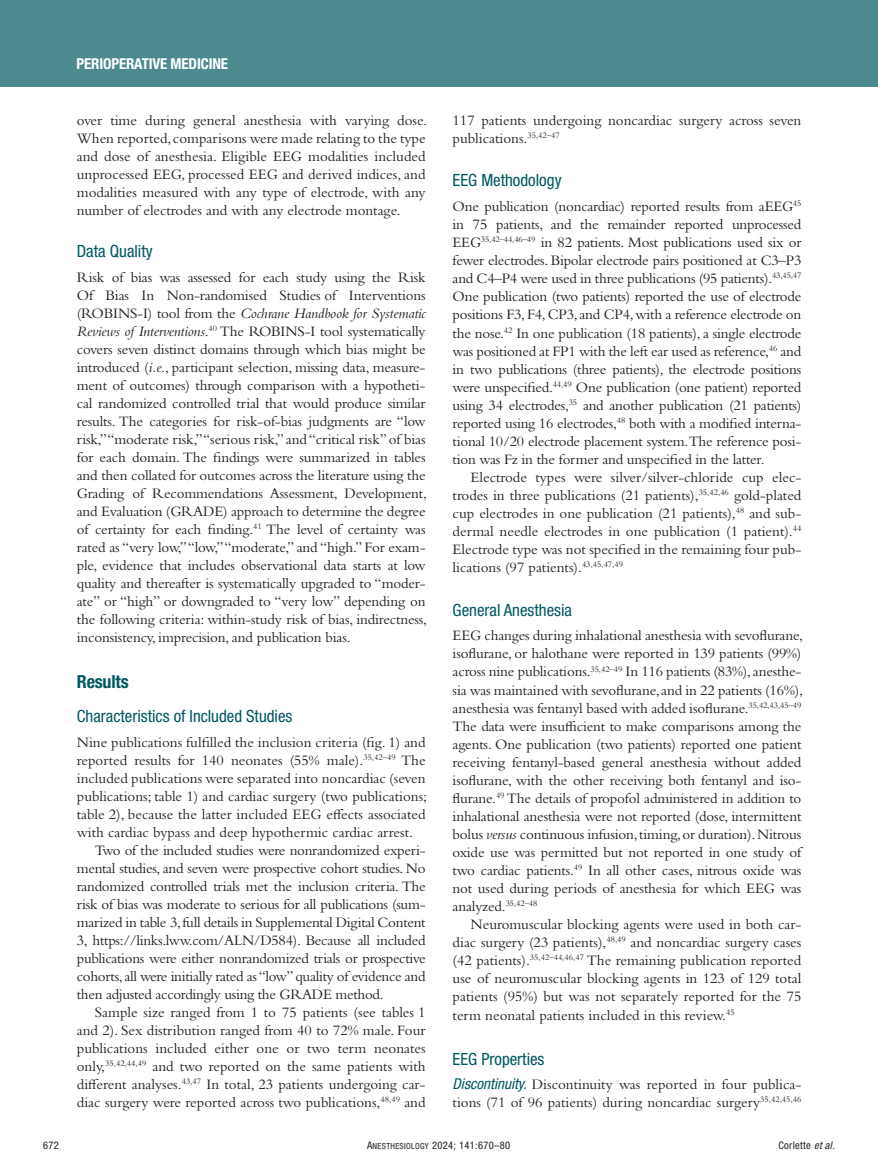
<style>
.page{position:relative;width:878px;height:1175px;background:#fff}
.page>*{position:absolute;margin:0;border:0;box-sizing:border-box;transform-origin:0 0}
.t1{font:700 condensed 18px "Helvetica Neue LT Std";color:#005861}
.t2{font:condensed 16.8px "Helvetica Neue LT Std";color:#005861}
.t3{font:15px/18px "Bembo Std";color:#231f20;text-align:justify}
.t4{font:15px "Bembo Std";letter-spacing:-.02em;color:#231f20}
.t5{font:700 condensed 15px "Helvetica Neue LT Std";letter-spacing:-.01em;color:#fff}
.t6{font:condensed 10.5px "Helvetica Neue LT Std";letter-spacing:.03em;color:#231f20}
.s1{font-style:italic}
.s2{font-family:"Helvetica Neue LT Std";font-style:italic;font-stretch:condensed;color:#005861}
.s3{font-family:"Helvetica Neue LT Std Cn SC800";font-stretch:normal}
.s4{font-family:"Helvetica Neue LT Std Cn SC800";font-stretch:normal;font-size:8.4px}
</style>
<div class="page">
<div style="left:0;top:0;width:878px;height:86px;background:#4d8a90"></div>
<p class="t5" style="left:77px;top:54px;width:153px">PERIOPERATIVE MEDICINE</p>
<p class="t3" style="left:77px;top:111px;width:352px">over time during general anesthesia with varying dose.<br>When reported, comparisons were made relating to the type and dose of anesthesia. Eligible EEG modalities included unprocessed EEG, processed EEG and derived indices, and modalities measured with any type of electrode, with any number of electrodes and with any electrode montage.</p>
<p class="t2" style="left:77px;top:241px;width:77px">Data Quality</p>
<p class="t3" style="left:77px;top:267px;width:352px">Risk of bias was assessed for each study using the Risk Of Bias In Non-randomised Studies of Interventions (ROBINS-I) tool from the <span class="s1">Cochrane Handbook for Systematic Reviews of Interventions</span>.<sup>40</sup> The ROBINS-I tool systematically covers seven distinct domains through which bias might be introduced (<span class="s1">i.e.</span>, participant selection, missing data, measure&shy;ment of outcomes) through comparison with a hypotheti&shy;cal randomized controlled trial that would produce similar results. The categories for risk-of-bias judgments are “low risk,” “moderate risk,” “serious risk,” and “critical risk” of bias for each domain. The findings were summarized in tables and then collated for outcomes across the literature using the Grading of Recommendations Assessment, Development, and Evaluation (GRADE) approach to determine the degree of certainty for each finding.<sup>41</sup> The level of certainty was rated as “very low,” “low,” “moderate,” and “high.” For exam&shy;ple, evidence that includes observational data starts at low quality and thereafter is systematically upgraded to “moder&shy;ate” or “high” or downgraded to “very low” depending on the following criteria: within-study risk of bias, indirectness, inconsistency, imprecision, and publication bias.</p>
<p class="t1" style="left:77px;top:671px;width:53px">RESULTS</p>
<p class="t2" style="left:77px;top:706px;width:217px">Characteristics of Included Studies</p>
<p class="t3" style="left:77px;top:733px;width:350px">Nine publications fulfilled the inclusion criteria (fig. 1) and</p>
<p class="t3" style="left:77px;top:751px;width:350px">reported results for 140 neonates (55% male).<sup>35,42–49</sup> The</p>
<p class="t3" style="left:77px;top:769px;width:350px">included publications were separated into noncardiac (seven</p>
<p class="t3" style="left:77px;top:787px;width:352px">publications; table 1) and cardiac surgery (two publications;</p>
<p class="t3" style="left:77px;top:805px;width:350px">table 2), because the latter included EEG effects associated</p>
<p class="t3" style="left:77px;top:823px;width:337px">with cardiac bypass and deep hypothermic cardiac arrest.</p>
<p class="t4" style="left:95px;top:841px;width:332px">Two of the included studies were nonrandomized experi-</p>
<p class="t4" style="left:77px;top:859px;width:350px">mental studies, and seven were prospective cohort studies. No</p>
<p class="t4" style="left:77px;top:877px;width:350px">randomized controlled trials met the inclusion criteria. The</p>
<p class="t4" style="left:77px;top:895px;width:350px">risk of bias was moderate to serious for all publications (sum-</p>
<p class="t4" style="left:77px;top:913px;width:350px">marized in table 3, full details in Supplemental Digital Content</p>
<p class="t4" style="left:77px;top:931px;width:350px">3, https://links.lww.com/ALN/D584). Because all included</p>
<p class="t4" style="left:77px;top:949px;width:350px">publications were either nonrandomized trials or prospective</p>
<p class="t4" style="left:77px;top:967px;width:350px">cohorts, all were initially rated as “low” quality of evidence and</p>
<p class="t4" style="left:77px;top:985px;width:308px">then adjusted accordingly using the GRADE method.</p>
<p class="t3" style="left:95px;top:1003px;width:332px">Sample size ranged from 1 to 75 patients (see tables 1</p>
<p class="t3" style="left:77px;top:1021px;width:350px">and 2). Sex distribution ranged from 40 to 72% male. Four</p>
<p class="t3" style="left:77px;top:1039px;width:350px">publications included either one or two term neonates</p>
<p class="t3" style="left:77px;top:1057px;width:350px">only,<sup>35,42,44,49</sup> and two reported on the same patients with</p>
<p class="t3" style="left:77px;top:1075px;width:350px">different analyses.<sup>43,47</sup> In total, 23 patients undergoing car-</p>
<p class="t3" style="left:77px;top:1093px;width:350px">diac surgery were reported across two publications,<sup>48,49</sup> and</p>
<p class="t3" style="left:452px;top:111px;width:350px">117 patients undergoing noncardiac surgery across seven publications.<sup>35,42–47</sup></p>
<p class="t2" style="left:452px;top:171px;width:110px">EEG Methodology</p>
<p class="t3" style="left:452px;top:197px;width:350px">One publication (noncardiac) reported results from aEEG<sup>45 </sup>in 75 patients, and the remainder reported unprocessed EEG<sup>35,42–44,46–49</sup> in 82 patients. Most publications used six or fewer electrodes. Bipolar electrode pairs positioned at C3–P3 and C4–P4 were used in three publications (95 patients).<sup>43,45,47<br></sup>One publication (two patients) reported the use of electrode positions F3, F4, CP3, and CP4, with a reference electrode on the nose.<sup>42</sup> In one publication (18 patients), a single electrode was positioned at FP1 with the left ear used as reference,<sup>46</sup> and in two publications (three patients), the electrode positions were unspecified.<sup>44,49</sup> One publication (one patient) reported using 34 electrodes,<sup>35</sup> and another publication (21 patients) reported using 16 electrodes,<sup>48</sup> both with a modified interna&shy;tional 10/20 electrode placement system.The reference posi&shy;tion was Fz in the former and unspecified in the latter.</p>
<p class="t3" style="left:452px;top:468px;width:350px;text-indent:18px">Electrode types were silver/silver-chloride cup elec&shy;trodes in three publications (21 patients),<sup>35,42,46</sup> gold-plated cup electrodes in one publication (21 patients),<sup>48</sup> and sub&shy;dermal needle electrodes in one publication (1 patient).<sup>44<br></sup>Electrode type was not specified in the remaining four pub&shy;lications (97 patients).<sup>43,45,47,49</sup></p>
<p class="t2" style="left:452px;top:600px;width:121px">General Anesthesia</p>
<p class="t3" style="left:452px;top:626px;width:352px">EEG changes during inhalational anesthesia with sevoflurane, isoflurane, or halothane were reported in 139 patients (99%) across nine publications.<sup>35,42–49</sup> In 116 patients (83%), anesthe&shy;sia was maintained with sevoflurane, and in 22 patients (16%), anesthesia was fentanyl based with added isoflurane.<sup>35,42,43,45–49<br></sup>The data were insufficient to make comparisons among the agents. One publication (two patients) reported one patient receiving fentanyl-based general anesthesia without added isoflurane, with the other receiving both fentanyl and iso&shy;flurane.<sup>49</sup> The details of propofol administered in addition to inhalational anesthesia were not reported (dose, intermittent bolus <span class="s1">versus</span> continuous infusion, timing, or duration). Nitrous oxide use was permitted but not reported in one study of two cardiac patients.<sup>49</sup> In all other cases, nitrous oxide was not used during periods of anesthesia for which EEG was analyzed.<sup>35,42–48</sup></p>
<p class="t3" style="left:452px;top:915px;width:350px;text-indent:18px">Neuromuscular blocking agents were used in both car&shy;diac surgery (23 patients),<sup>48,49</sup> and noncardiac surgery cases (42 patients).<sup>35,42–44,46,47</sup> The remaining publication reported use of neuromuscular blocking agents in 123 of 129 total patients (95%) but was not separately reported for the 75 term neonatal patients included in this review.<sup>45</sup></p>
<p class="t2" style="left:452px;top:1048px;width:93px">EEG Properties</p>
<p class="t3" style="left:452px;top:1075px;width:350px"><span class="s2">Discontinuity.</span> Discontinuity was reported in four publica&shy;tions (71 of 96 patients) during noncardiac surgery<sup>35,42,45,46</sup></p>
<p class="t6" style="left:43px;top:1139px;width:17px">672</p>
<p class="t6" style="left:367px;top:1139px;width:144px"><span class="s3">A</span><span class="s4">NESTHESIOLOGY</span> 2024; 141:670–80</p>
<p class="t6" style="left:778px;top:1139px;width:58px">Corlette <span class="s1">et al.</span></p>
</div>
